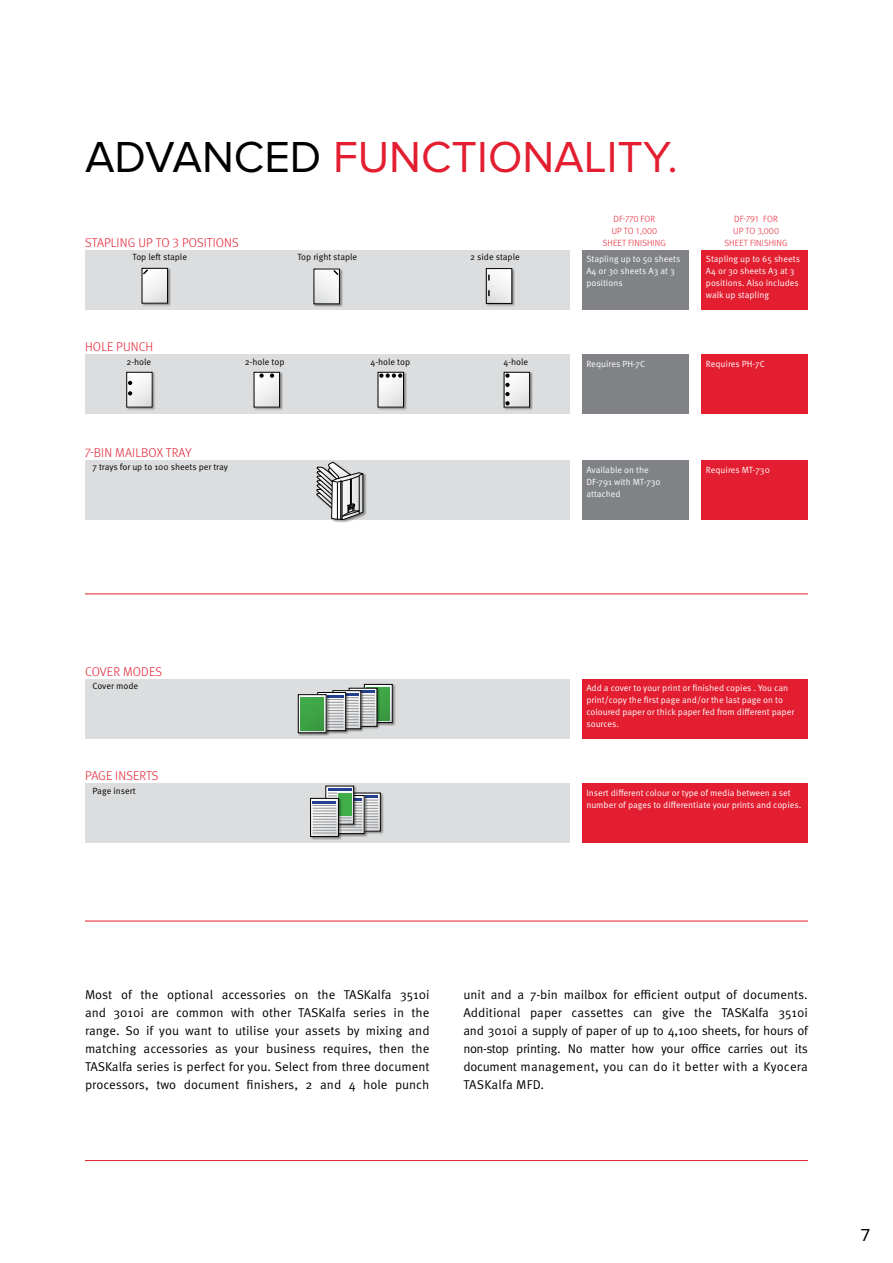
<style>
.page{position:relative;width:893px;height:1263px;background:#fff}
.page>*{position:absolute;margin:0;border:0;box-sizing:border-box;transform-origin:0 0}
.t1{font:45px "Proxima Nova";color:#e31e30}
.t2{font:45px "Proxima Nova";color:#000}
.t3{font:18px "Proxima Nova";color:#000}
.t4{font:12.75px/18px "Meta Pro Norm";color:#000;text-align:justify}
.t5{font:300 12.75px "Meta Pro";letter-spacing:.01em;color:#e31e30}
.t6{font:9px/12px "Meta Pro Norm";color:#fff}
.t7{font:9px "Meta Pro Norm";color:#000}
.t8{font:300 9px/12px "Meta Pro";letter-spacing:.01em;color:#e31e30;text-align:center}
</style>
<div class="page">
<div style="left:85px;top:355px;width:485px;height:59px;background:#dcddde"></div>
<div style="left:583px;top:355px;width:106px;height:59px;background:#808285"></div>
<div style="left:702px;top:355px;width:106px;height:59px;background:#e31e30"></div>
<div style="left:85px;top:460px;width:485px;height:60px;background:#dcddde"></div>
<div style="left:583px;top:460px;width:106px;height:60px;background:#808285"></div>
<div style="left:702px;top:460px;width:106px;height:60px;background:#e31e30"></div>
<div style="left:85px;top:679px;width:485px;height:59px;background:#dcddde"></div>
<div style="left:583px;top:679px;width:225px;height:59px;background:#e31e30"></div>
<div style="left:85px;top:783px;width:485px;height:60px;background:#dcddde"></div>
<div style="left:583px;top:783px;width:225px;height:60px;background:#e31e30"></div>
<hr style="left:85px;top:593px;width:723px;height:1px;background:#e31e30">
<div style="left:85px;top:250px;width:485px;height:59px;background:#dcddde"></div>
<div style="left:583px;top:250px;width:106px;height:59px;background:#808285"></div>
<div style="left:702px;top:250px;width:106px;height:59px;background:#e31e30"></div>
<div style="left:141px;top:268px;width:30px;height:38px;background:#000;opacity:.4"></div>
<svg style="left:144px;top:270px;width:22px;height:31px"></svg>
<div style="left:142px;top:268px;width:26px;height:35px;border:1px solid #000"></div>
<svg style="left:142px;top:268px;width:7px;height:8px"></svg>
<div style="left:313px;top:268px;width:30px;height:39px;background:#000;opacity:.4"></div>
<svg style="left:316px;top:271px;width:22px;height:31px"></svg>
<svg style="left:332px;top:269px;width:8px;height:7px"></svg>
<div style="left:486px;top:268px;width:29px;height:39px;background:#000;opacity:.4"></div>
<svg style="left:486px;top:269px;width:26px;height:34px"></svg>
<div style="left:486px;top:268px;width:26px;height:36px;border:1px solid #000"></div>
<div style="left:126px;top:372px;width:30px;height:38px;background:#000;opacity:.4"></div>
<svg style="left:128px;top:374px;width:22px;height:31px"></svg>
<div style="left:126px;top:372px;width:26px;height:35px;border:1px solid #000"></div>
<svg style="left:128px;top:381px;width:4px;height:4px"></svg>
<svg style="left:128px;top:391px;width:4px;height:4px"></svg>
<div style="left:253px;top:372px;width:30px;height:38px;background:#000;opacity:.4"></div>
<svg style="left:256px;top:374px;width:22px;height:31px"></svg>
<div style="left:254px;top:372px;width:26px;height:35px;border:1px solid #000"></div>
<svg style="left:270px;top:373px;width:4px;height:5px"></svg>
<svg style="left:259px;top:373px;width:5px;height:5px"></svg>
<div style="left:377px;top:372px;width:30px;height:38px;background:#000;opacity:.4"></div>
<svg style="left:380px;top:378px;width:22px;height:27px"></svg>
<div style="left:378px;top:372px;width:26px;height:35px;border:1px solid #000"></div>
<svg style="left:379px;top:373px;width:23px;height:5px"></svg>
<div style="left:503px;top:372px;width:30px;height:38px;background:#000;opacity:.4"></div>
<svg style="left:510px;top:374px;width:18px;height:31px"></svg>
<div style="left:504px;top:372px;width:26px;height:35px;border:1px solid #000"></div>
<svg style="left:505px;top:373px;width:5px;height:32px"></svg>
<div style="left:316px;top:461px;width:50px;height:62px;background:#000;opacity:.4"></div>
<svg style="left:316px;top:462px;width:47px;height:58px"></svg>
<div style="left:364px;top:684px;width:32px;height:42px;background:#000;opacity:.4"></div>
<svg style="left:366px;top:686px;width:24px;height:35px"></svg>
<div style="left:364px;top:684px;width:28px;height:39px;border:1px solid #000"></div>
<div style="left:367px;top:687px;width:23px;height:33px;background:#3ca144"></div>
<div style="left:348px;top:687px;width:33px;height:43px;background:#000;opacity:.4"></div>
<svg style="left:349px;top:688px;width:28px;height:38px"></svg>
<div style="left:332px;top:690px;width:33px;height:42px;background:#000;opacity:.4"></div>
<div style="left:333px;top:690px;width:28px;height:39px;border:1px solid #000"></div>
<div style="left:317px;top:692px;width:32px;height:42px;background:#000;opacity:.4"></div>
<div style="left:318px;top:692px;width:28px;height:39px;background:#dddedf"></div>
<div style="left:318px;top:692px;width:28px;height:39px;border:1px solid #000"></div>
<svg style="left:320px;top:692px;width:55px;height:36px"></svg>
<hr style="left:320px;top:695px;width:24px;height:2px;background:#25408f">
<div style="left:298px;top:694px;width:32px;height:42px;background:#000;opacity:.4"></div>
<svg style="left:300px;top:696px;width:24px;height:35px"></svg>
<div style="left:298px;top:694px;width:28px;height:39px;border:1px solid #000"></div>
<div style="left:301px;top:697px;width:23px;height:34px;background:#3da445"></div>
<div style="left:352px;top:792px;width:32px;height:42px;background:#000;opacity:.4"></div>
<svg style="left:378px;top:795px;width:1px;height:34px"></svg>
<div style="left:352px;top:793px;width:29px;height:38px;border:1px solid #000"></div>
<div style="left:336px;top:795px;width:32px;height:42px;background:#000;opacity:.4"></div>
<div style="left:325px;top:785px;width:32px;height:42px;background:#000;opacity:.4"></div>
<svg style="left:326px;top:786px;width:28px;height:38px"></svg>
<div style="left:310px;top:798px;width:32px;height:42px;background:#000;opacity:.4"></div>
<svg style="left:312px;top:800px;width:25px;height:35px"></svg>
<div style="left:310px;top:798px;width:29px;height:39px;border:1px solid #000"></div>
<svg style="left:313px;top:790px;width:65px;height:44px"></svg>
<hr style="left:312px;top:801px;width:24px;height:2px;background:#25408f">
<hr style="left:85px;top:921px;width:723px;height:1px;background:#e31e30">
<hr style="left:85px;top:1160px;width:723px;height:1px;background:#e31e30">
<h1 class="t2" style="left:85px;top:131px;width:118px">AD VANCED</h1>
<h1 class="t1" style="left:333px;top:131px;width:52px">FUNCTIONALITY</h1>
<h1 class="t1" style="left:667px;top:131px;width:12px">.</h1>
<p class="t5" style="left:85px;top:233px;width:154px">STAPLI NG U P TO 3 POSITIONS</p>
<p class="t7" style="left:133px;top:250px;width:56px">Top left staple</p>
<p class="t7" style="left:297px;top:250px;width:61px">Top right staple</p>
<p class="t7" style="left:470px;top:250px;width:51px">2 side staple</p>
<p class="t5" style="left:85px;top:338px;width:70px">HOLE PUNCH</p>
<p class="t7" style="left:126px;top:355px;width:26px">2-hole</p>
<p class="t7" style="left:245px;top:355px;width:41px">2-hole top</p>
<p class="t7" style="left:370px;top:355px;width:41px">4-hole top</p>
<p class="t7" style="left:504px;top:355px;width:26px">4-hole</p>
<p class="t5" style="left:85px;top:443px;width:47px">7-BI N MAILB</p>
<p class="t5" style="left:149px;top:443px;width:31px">OX TRAY</p>
<p class="t7" style="left:92px;top:460px;width:137px">7 trays for up to 100 sheets per tray</p>
<p class="t8" style="left:603px;top:212px;width:64px">DF-770 FOR<br>U P TO 1,000<br>SHEET FINISHING</p>
<p class="t8" style="left:725px;top:212px;width:64px">DF-791 FOR<br>U P TO 3,000<br>SHEET FINISHING</p>
<p class="t6" style="left:586px;top:253px;width:96px">Stapling up to 50 sheets<br>A4 or 30 sheets A3 at 3 positions</p>
<p class="t6" style="left:706px;top:253px;width:96px">Stapling up to 65 sheets<br>A4 or 30 sheets A3 at 3 positions. Also includes walk up stapling</p>
<p class="t6" style="left:586px;top:357px;width:60px">Requires PH-7C</p>
<p class="t6" style="left:706px;top:357px;width:60px">Requires PH-7C</p>
<p class="t6" style="left:586px;top:463px;width:76px">Available on the<br>DF-791 with MT-730 attached</p>
<p class="t6" style="left:706px;top:463px;width:65px">Requires MT-730</p>
<p class="t5" style="left:85px;top:662px;width:71px">COVER MODES</p>
<p class="t7" style="left:92px;top:679px;width:47px">Cover mode</p>
<p class="t5" style="left:85px;top:766px;width:49px">PAGE INSERTS</p>
<p class="t7" style="left:92px;top:784px;width:45px">Page insert</p>
<p class="t6" style="left:586px;top:681px;width:209px">Add a cover to your print or finished copies . You can print/copy the first page and/or the last page on to coloured paper or thick paper fed from different paper sources.</p>
<p class="t6" style="left:586px;top:786px;width:216px">I nsert different colour or type of media between a set number of pages to differentiate your prints and copies.</p>
<p class="t4" style="left:85px;top:985px;width:346px">Most of the optional accessories on the TASKalfa 3510i and 3010i are common with other TASKalfa series in the range. So if you want to utilise your assets by mixing and matching accessories as your business requires, then the TASKalfa series is perfect for you. Select from three document processors, two document finishers, 2 and 4 hole punch</p>
<p class="t4" style="left:463px;top:985px;width:347px">unit and a 7-bin mailbox for efficient output of documents.<br>Additional paper cassettes can give the TAS Kalfa 3510i and 3010i a supply of paper of up to 4,100 sheets, for hours of non-stop printing. N o matter how your office carries out its document management, you can do it better with a Kyocera TAS Kalfa MFD.</p>
<h2 class="t3" style="left:861px;top:1225px;width:11px">7</h2>
</div>
